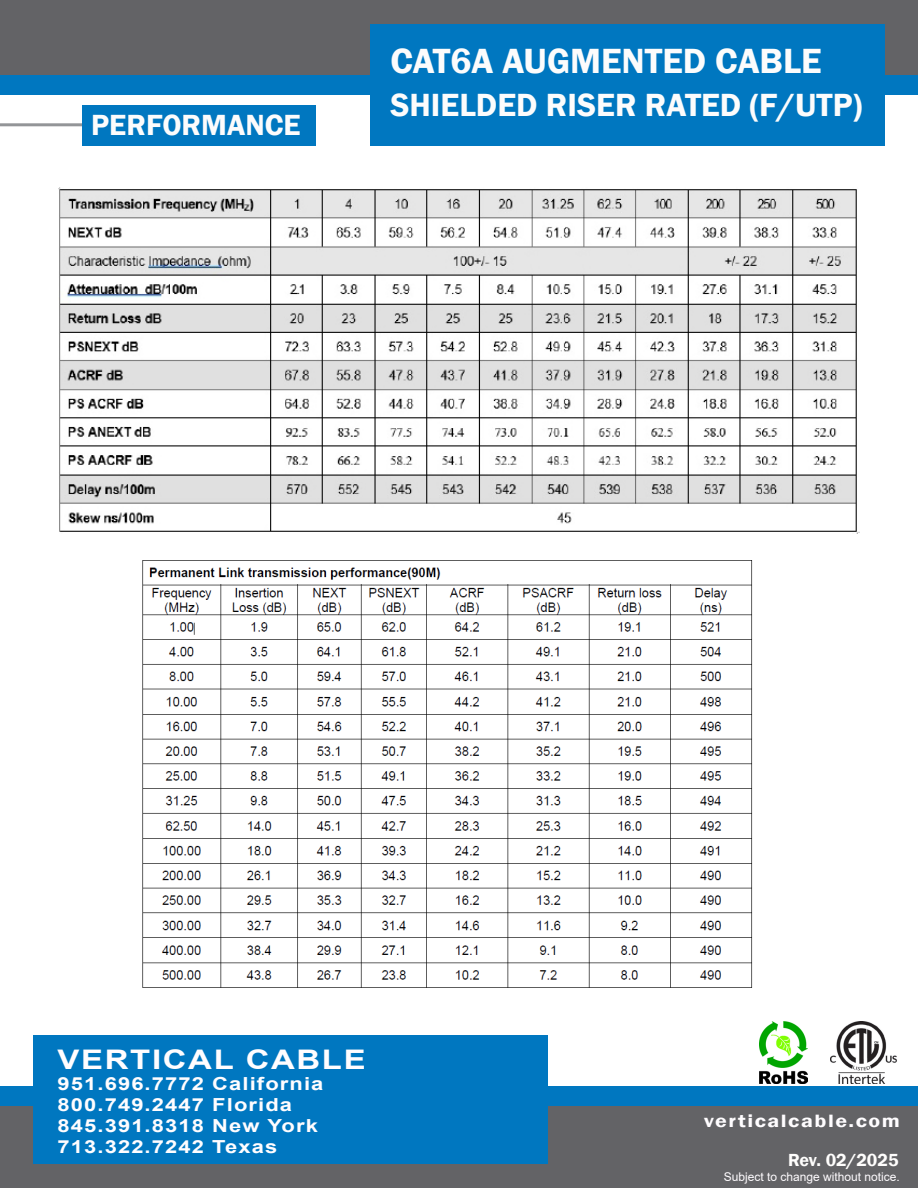
<style>
.page{position:relative;width:918px;height:1188px;background:#fff}
.page>*{position:absolute;margin:0;border:0;box-sizing:border-box;transform-origin:0 0}
.t1{font:600 36px "Franklin Gothic";color:#fcfcfc}
.t2{font:600 33px "Franklin Gothic";color:#fcfcfc}
.t3{font:600 30px "Franklin Gothic";color:#fcfcfc}
.t4{font:700 27px "Arial";letter-spacing:.05em;color:#fffdff;scale:1.22 1}
.t5{font:600 18.3px "Franklin Gothic";letter-spacing:.07em;color:#fffdff;scale:1.2 1}
.t6{font:700 18px/21px "Arial";letter-spacing:.05em;color:#fffdff;scale:1.22 1}
.t7{font:600 18px "Franklin Gothic";color:#fffefd}
.t8{font:12px "Arial";color:#fffcff}
</style>
<div class="page">
<div style="left:0;top:0;width:918px;height:75px;background:#636366"></div>
<div style="left:0;top:75px;width:918px;height:19px;background:#0077c0"></div>
<div style="left:370px;top:24px;width:514px;height:122px;background:#0077c0"></div>
<div style="left:0;top:1098px;width:918px;height:90px;background:#636366"></div>
<div style="left:34px;top:1036px;width:514px;height:128px;background:#0077c0"></div>
<div style="left:0;top:1086px;width:918px;height:20px;background:#0077c0"></div>
<img style="left:759px;top:1022px;width:48px;height:62px">
<img style="left:830px;top:1021px;width:67px;height:62px">
<img style="left:58px;top:188px;width:802px;height:345px">
<img style="left:142px;top:560px;width:611px;height:428px">
<hr style="left:0;top:123px;width:203px;height:3px;background:#939598">
<div style="left:82px;top:106px;width:234px;height:40px;background:#0077c0"></div>
<p class="t3" style="left:91px;top:106px;width:211px">PERFORMANCE</p>
<p class="t1" style="left:390px;top:39px;width:433px">CAT6A AUGMENTED CABLE</p>
<p class="t2" style="left:390px;top:85px;width:473px">SHIELDED RISER RATED (F/UTP)</p>
<h3 class="t4" style="left:58px;top:1041px;width:254px">VERTICAL CABLE</h3>
<p class="t6" style="left:58px;top:1074px;width:219px">951.696.7772 California<br>800.749.2447 Florida<br>845.391.8318 New York<br>713.322.7242 Texas</p>
<p class="t5" style="left:704px;top:1110px;width:165px">verticalcable.com</p>
<p class="t7" style="left:788px;top:1149px;width:112px">Rev. 02/2025</p>
<p class="t8" style="left:724px;top:1169px;width:178px">Subject to change without notice.</p>
</div>
